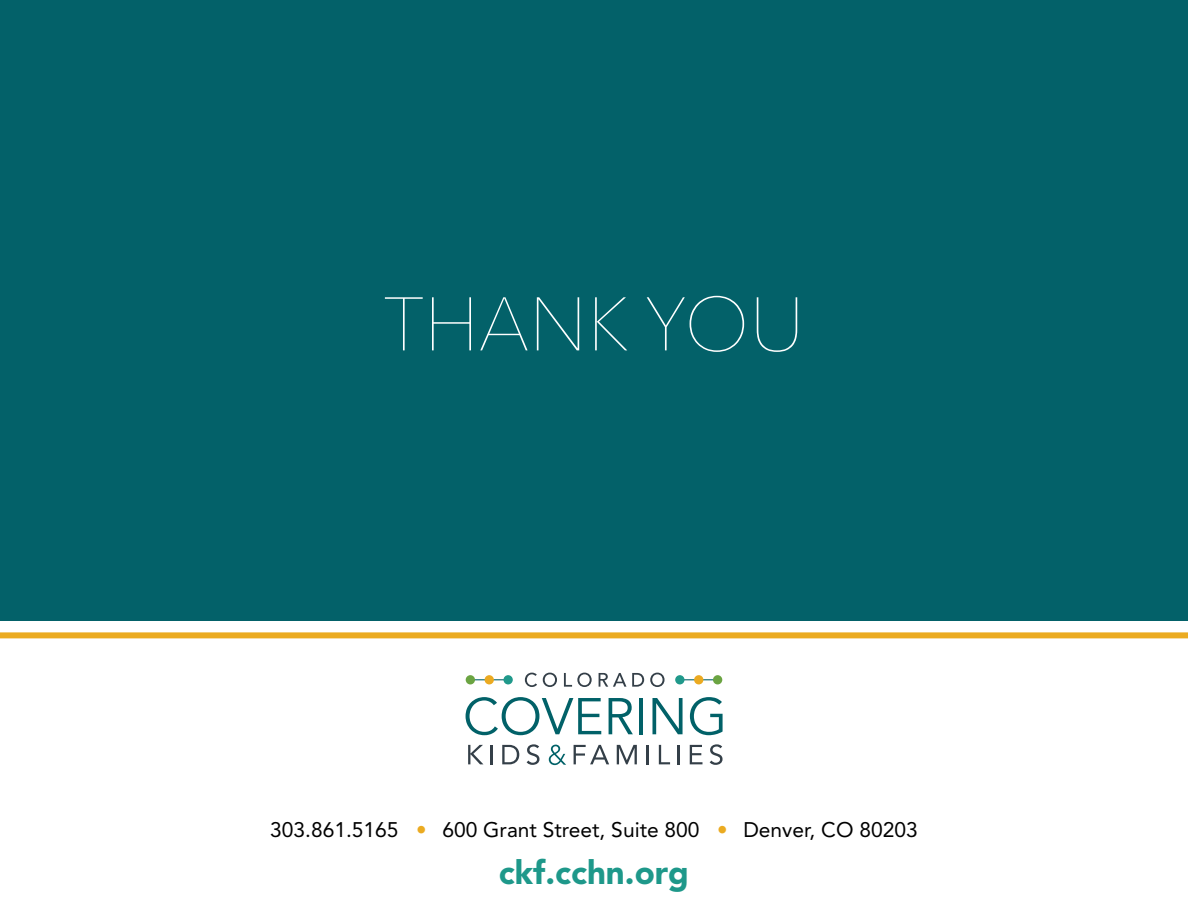
<style>
.page{position:relative;width:1188px;height:918px;background:#fff}
.page>*{position:absolute;margin:0;border:0;box-sizing:border-box;transform-origin:0 0}
.t1{font:200 75px "Avenir Next";color:#fff}
.t2{font:900 33px "Avenir";color:#1e988a}
.t3{font:21px "Avenir";color:#000}
.s1{font-family:"Avenir Next";color:#ebab21}
</style>
<div class="page">
<div style="left:0;top:0;width:1188px;height:621px;background:#036169"></div>
<svg style="left:466px;top:697px;width:135px;height:38px"></svg>
<svg style="left:609px;top:698px;width:24px;height:36px"></svg>
<hr style="left:639px;top:698px;width:4px;height:36px;background:#016168">
<svg style="left:652px;top:698px;width:31px;height:36px"></svg>
<svg style="left:690px;top:697px;width:33px;height:38px"></svg>
<svg style="left:468px;top:745px;width:15px;height:19px"></svg>
<hr style="left:490px;top:745px;width:3px;height:19px;background:#343f48">
<svg style="left:502px;top:745px;width:17px;height:19px"></svg>
<svg style="left:527px;top:744px;width:12px;height:21px"></svg>
<svg style="left:574px;top:745px;width:35px;height:19px"></svg>
<svg style="left:617px;top:745px;width:20px;height:19px"></svg>
<svg style="left:647px;top:745px;width:2px;height:19px"></svg>
<svg style="left:659px;top:745px;width:11px;height:19px"></svg>
<svg style="left:678px;top:745px;width:2px;height:19px"></svg>
<svg style="left:690px;top:745px;width:12px;height:19px"></svg>
<svg style="left:710px;top:744px;width:13px;height:21px"></svg>
<svg style="left:549px;top:745px;width:17px;height:20px"></svg>
<svg style="left:525px;top:673px;width:12px;height:14px"></svg>
<svg style="left:543px;top:673px;width:14px;height:14px"></svg>
<svg style="left:564px;top:673px;width:28px;height:14px"></svg>
<svg style="left:599px;top:673px;width:27px;height:14px"></svg>
<svg style="left:632px;top:673px;width:12px;height:14px"></svg>
<svg style="left:650px;top:673px;width:15px;height:14px"></svg>
<hr style="left:469px;top:679px;width:38px;height:1px;background:#016168">
<div style="left:466px;top:675px;width:9px;height:9px;background:#6ba442;border-radius:50%"></div>
<div style="left:485px;top:675px;width:9px;height:9px;background:#ebaa21;border-radius:50%"></div>
<div style="left:503px;top:675px;width:10px;height:9px;background:#20998b;border-radius:50%"></div>
<hr style="left:681px;top:679px;width:38px;height:1px;background:#016168">
<div style="left:713px;top:675px;width:9px;height:9px;background:#6ba442;border-radius:50%"></div>
<div style="left:694px;top:675px;width:9px;height:9px;background:#ebaa21;border-radius:50%"></div>
<div style="left:675px;top:675px;width:10px;height:9px;background:#20998b;border-radius:50%"></div>
<div style="left:0;top:632px;width:1188px;height:6px;background:#ebab21"></div>
<h1 class="t1" style="left:384px;top:261px;width:422px">THANK YOU</h1>
<p class="t3" style="left:270px;top:818px;width:649px">303.861.5165 <span class="s1">•</span> 600 Grant Street, Suite 800 <span class="s1">•</span> Denver, CO 80203</p>
<h2 class="t2" style="left:499px;top:852px;width:192px">ckf.cchn.org</h2>
</div>
